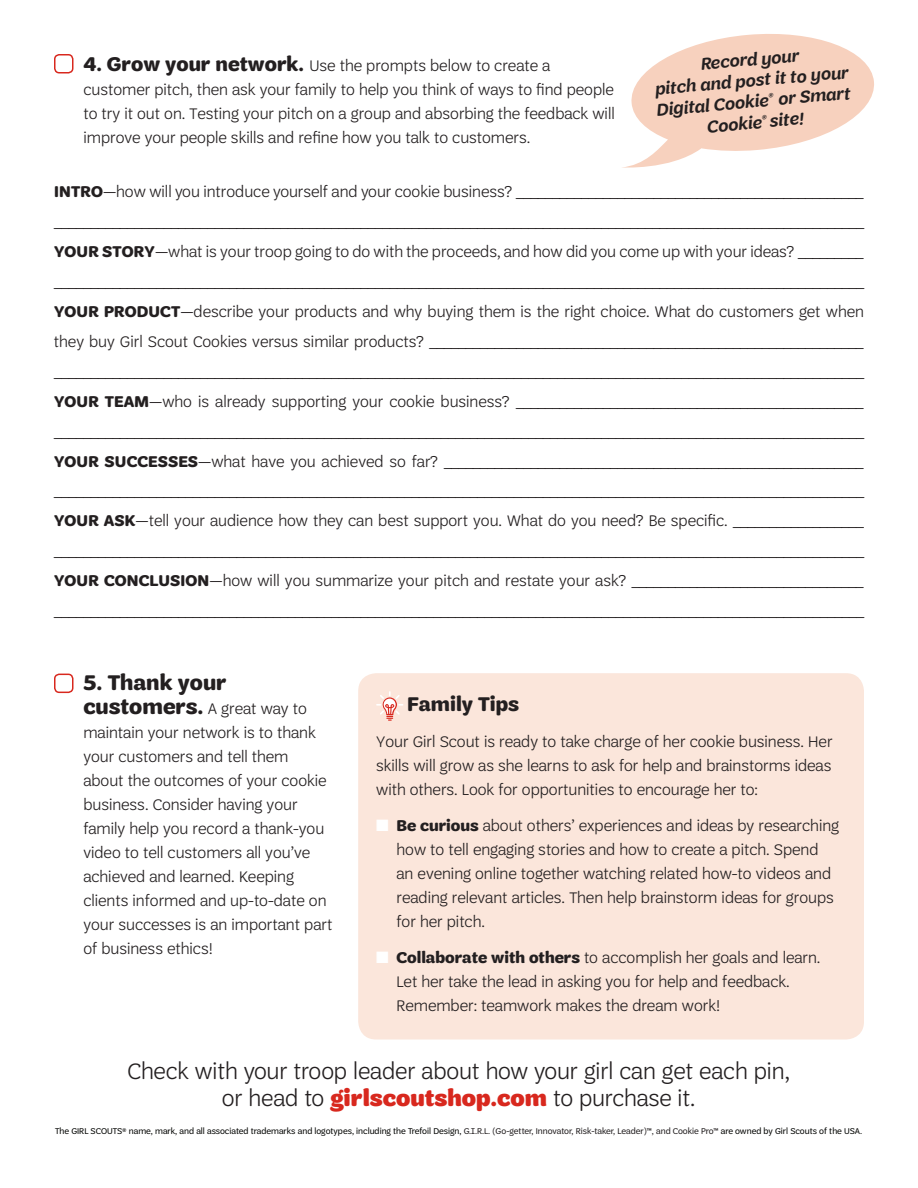
<style>
.page{position:relative;width:918px;height:1188px;background:#fff}
.page>*{position:absolute;margin:0;border:0;box-sizing:border-box;transform-origin:0 0}
.t1{font:300 24px/27px "Trefoil Sans";color:#231f20;text-align:center}
.t2{font:700 22.5px "Trefoil Sans";color:#231f20}
.t3{font:700 21px "Trefoil Sans";color:#231f20}
.t4{font:italic 600 18px/21px "Trefoil Sans";color:#231f20;text-align:center}
.t5{font:300 16.5px/24px "Trefoil Sans";color:#231f20}
.t6{font:9px "Trefoil Sans";color:#040503}
.s1{font-weight:700;font-size:21px}
.s2{font-weight:700}
.s3{font-weight:700;font-size:22.5px}
.s4{color:#fff}
.s5{font-weight:900;color:#d8281e}
.s6{color:#231f20}
</style>
<div class="page">
<svg style="left:622px;top:34px;width:252px;height:134px"></svg>
<div style="left:54px;top:54px;width:20px;height:20px;border:2px solid #d8281e;border-radius:4px"></div>
<div style="left:358px;top:673px;width:506px;height:366px;background:#fbe6db;border-radius:18px"></div>
<svg style="left:376px;top:691px;width:27px;height:29px"></svg>
<div style="left:54px;top:674px;width:20px;height:19px;border:2px solid #d8281e;border-radius:4px"></div>
<p class="t4" style="left:652px;top:58px;width:196px;rotate:-5deg">Record your<br>pitch and post it to your<br>Digital Cookie<sup>®</sup> or Smart<br>Cookie<sup>®</sup> site!</p>
<p class="t5" style="left:83px;top:53px;width:533px"><span class="s1">4. Grow your network.</span> Use the prompts below to create a customer pitch, then ask your family to help you think of ways to find people to try it out on. Testing your pitch on a group and absorbing the feedback will improve your people skills and refine how you talk to customers.</p>
<p class="t5" style="left:54px;top:176px;width:812px;line-height:30px;text-align:justify"><span class="s2">INTRO</span>—how will you introduce yourself and your cookie business? ________________________________________________ _______________________________________________________________________________________________________________ <span class="s2">YOUR STORY</span>—what is your troop going to do with the proceeds, and how did you come up with your ideas? _________ _______________________________________________________________________________________________________________ <span class="s2">YOUR PRODUCT</span>—describe your products and why buying them is the right choice. What do customers get when they buy Girl Scout Cookies versus similar products? ____________________________________________________________ _______________________________________________________________________________________________________________ <span class="s2">YOUR TEAM</span>—who is already supporting your cookie business? ________________________________________________ _______________________________________________________________________________________________________________ <span class="s2">YOUR SUCCESSES</span>—what have you achieved so far? __________________________________________________________ _______________________________________________________________________________________________________________ <span class="s2">YOUR ASK</span>—tell your audience how they can best support you. What do you need? Be specific. __________________ _______________________________________________________________________________________________________________ <span class="s2">YOUR CONCLUSION</span>—how will you summarize your pitch and restate your ask? ________________________________ _______________________________________________________________________________________________________________</p>
<h2 class="t2" style="left:83px;top:670px;width:145px">5. Thank your</h2>
<p class="t5" style="left:83px;top:697px;width:250px"><span class="s3">customers.</span> A great way to maintain your network is to thank your customers and tell them about the outcomes of your cookie business. Consider having your family help you record a thank-you video to tell customers all you’ve achieved and learned. Keeping clients informed and up-to-date on your successes is an important part of business ethics!</p>
<p class="t3" style="left:407px;top:693px;width:114px">Family Tips</p>
<p class="t5" style="left:376px;top:730px;width:458px;text-align:justify">Your Girl Scout is ready to take charge of her cookie business. Her skills will grow as she learns to ask for help and brainstorms ideas with others. Look for opportunities to encourage her to:</p>
<p class="t5" style="left:397px;top:814px;width:444px;text-indent:-20px"><span class="s4">■</span> <span class="s2">Be curious</span> about others’ experiences and ideas by researching how to tell engaging stories and how to create a pitch. Spend an evening online together watching related how-to videos and reading relevant articles. Then help brainstorm ideas for groups for her pitch.</p>
<p class="t5" style="left:397px;top:946px;width:426px;text-indent:-20px"><span class="s4">■</span> <span class="s2">Collaborate with others</span> to accomplish her goals and learn.<br>Let her take the lead in asking you for help and feedback.<br>Remember: teamwork makes the dream work!</p>
<h1 class="t1" style="left:127px;top:1057px;width:664px">Check with your troop leader about how your girl can get each pin, or head to <span class="s5">girlscoutshop.com</span> to purchase it.</h1>
<p class="t6" style="left:55px;top:1126px;width:809px">The GIRL SCOUTS® name, mark, and all associated trademarks and logotypes, including the Trefoil Design, <span class="s6">G.I.R.L. (Go-getter, Innovator, Risk-taker, Leader)™, and Cookie Pro™</span> are owned by Girl Scouts of the USA.</p>
</div>
